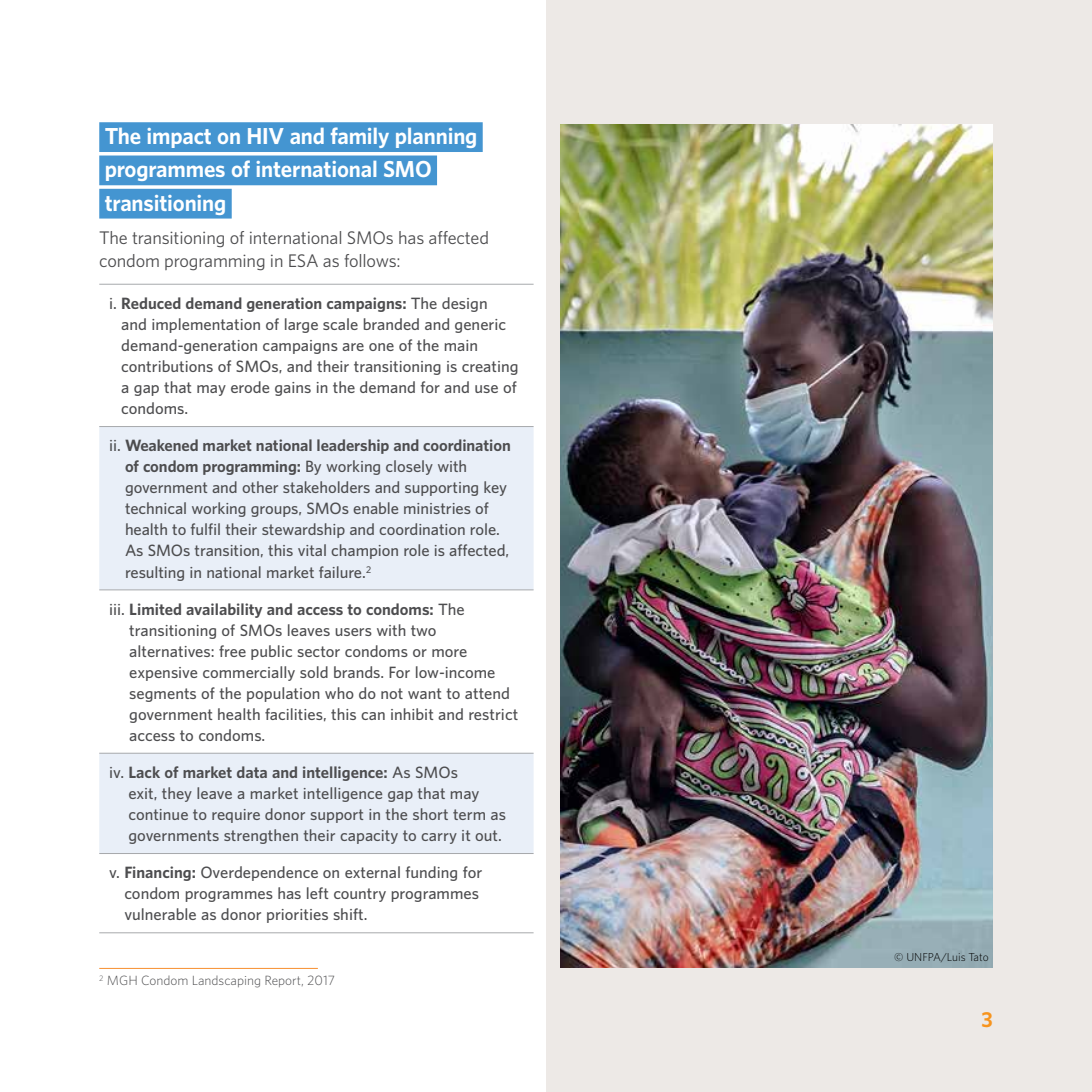
<style>
.page{position:relative;width:1092px;height:1092px;background:#fff}
.page>*{position:absolute;margin:0;border:0;box-sizing:border-box;transform-origin:0 0}
.t1{font:700 21px/33.2px "UNFPA";letter-spacing:-.01em;color:#fff}
.t2{font:700 19.25px "UNFPA";color:#f7941e}
.t3{font:16.62px/23.1px "UNFPA Text";letter-spacing:-.01em;color:#4d4d4f}
.t4{font:600 14.88px/21px "UNFPA";color:#4d4d4f}
.t5{font:300 12.25px "UNFPA";color:#4d4d4f}
.t6{font:300 10.5px "UNFPA";color:#000}
.s1{font-weight:700}
</style>
<div class="page">
<div style="left:546px;top:0;width:545px;height:1091px;background:#ede9e6"></div>
<hr style="left:99px;top:967px;width:219px;height:1px;background:#f79439">
<div style="left:99px;top:122px;width:383px;height:30px;background:#4495d1"></div>
<div style="left:99px;top:155px;width:338px;height:30px;background:#4495d1"></div>
<div style="left:99px;top:189px;width:133px;height:29px;background:#4495d1"></div>
<svg style="left:99px;top:427px;width:434px;height:426px;fill:#e9eff8"></svg>
<hr style="left:99px;top:284px;width:434px;height:1px;background:#a7a9ac">
<hr style="left:99px;top:426px;width:434px;height:1px;background:#a7a9ac">
<hr style="left:99px;top:589px;width:434px;height:1px;background:#a7a9ac">
<hr style="left:99px;top:752px;width:434px;height:1px;background:#a7a9ac">
<hr style="left:99px;top:853px;width:434px;height:1px;background:#a7a9ac">
<hr style="left:99px;top:932px;width:434px;height:1px;background:#a7a9ac">
<img style="left:561px;top:124px;width:431px;height:843px">
<h1 class="t1" style="left:105px;top:119px;width:374px">The impact on HIV and family planning programmes of international SMO transitioning</h1>
<p class="t3" style="left:99px;top:225px;width:391px">The transitioning of international SMOs has affected condom programming in ESA as follows:</p>
<p class="t4" style="left:121px;top:292px;width:399px;text-indent:-12px">i. <span class="s1">Reduced demand generation campaigns:</span> The design<br>and implementation of large scale branded and generic demand-generation campaigns are one of the main contributions of SMOs, and their transitioning is creating a gap that may erode gains in the demand for and use of condoms.</p>
<p class="t4" style="left:125px;top:434px;width:387px;text-indent:-16px">ii. <span class="s1">Weakened market national leadership and coordination of condom programming:</span> By working closely with government and other stakeholders and supporting key technical working groups, SMOs enable ministries of health to fulfil their stewardship and coordination role.<br>As SMOs transition, this vital champion role is affected, resulting in national market failure.<sup>2</sup></p>
<p class="t4" style="left:129px;top:598px;width:390px;text-indent:-20px">iii. <span class="s1">Limited availability and access to condoms:</span> The transitioning of SMOs leaves users with two alternatives: free public sector condoms or more expensive commercially sold brands. For low-income segments of the population who do not want to attend government health facilities, this can inhibit and restrict access to condoms.</p>
<p class="t4" style="left:128px;top:761px;width:379px;text-indent:-19px">iv. <span class="s1">Lack of market data and intelligence:</span> As SMOs<br>exit, they leave a market intelligence gap that may continue to require donor support in the short term as governments strengthen their capacity to carry it out.</p>
<p class="t4" style="left:124px;top:861px;width:359px;text-indent:-15px">v. <span class="s1">Financing:</span> Overdependence on external funding for condom programmes has left country programmes vulnerable as donor priorities shift.</p>
<p class="t5" style="left:99px;top:972px;width:237px"><sup>2</sup> MGH Condom Landscaping Report, 2017</p>
<p class="t6" style="left:894px;top:950px;width:96px">© UNFPA/Luis Tato</p>
<p class="t2" style="left:981px;top:1006px;width:13px">3</p>
</div>
